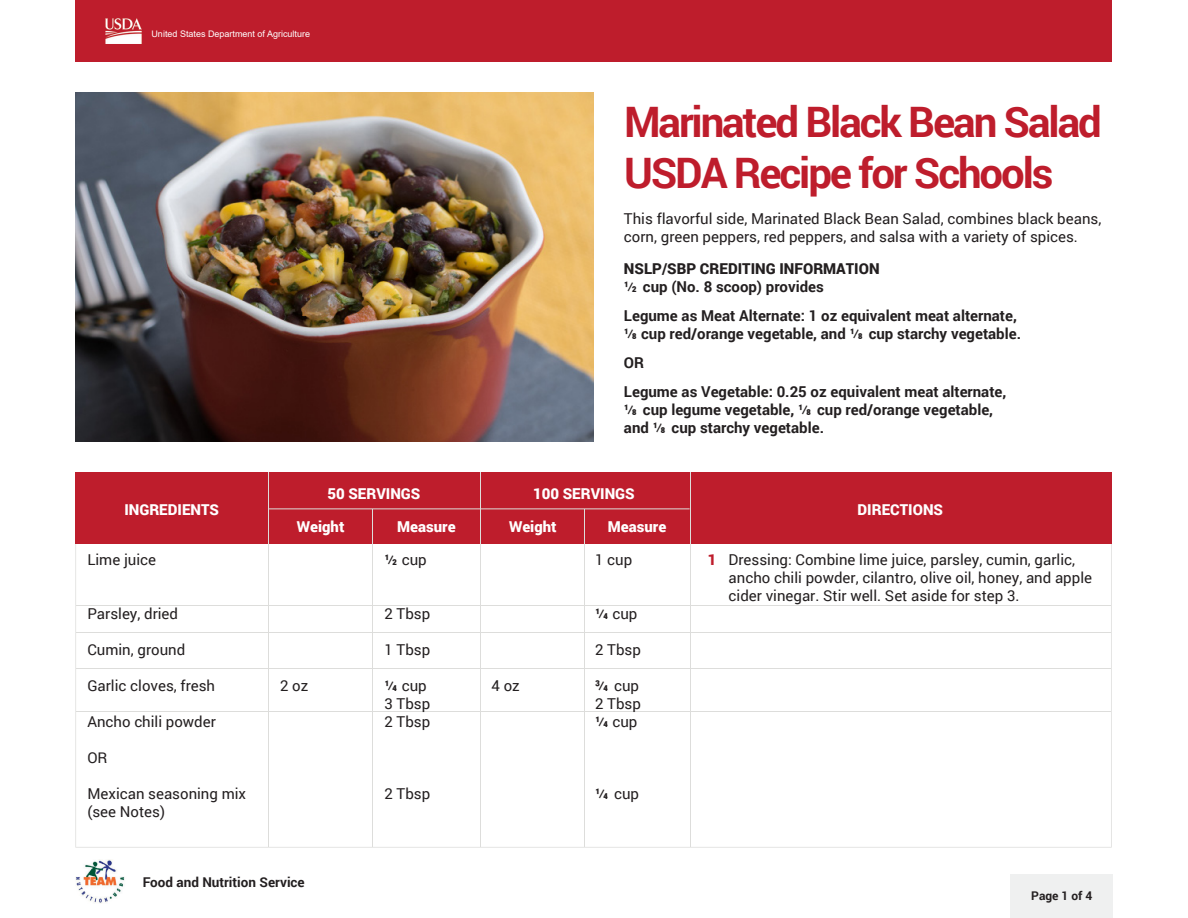
<style>
.page{position:relative;width:1188px;height:918px;background:#fff}
.page>*{position:absolute;margin:0;border:0;box-sizing:border-box;transform-origin:0 0}
.t1{font:700 42px/50.4px "Roboto";letter-spacing:-.05em;color:#be1d2c}
.t2{font:15px/18px "Roboto";color:#231f20}
.t3{font:700 15px/18px "Roboto";color:#231f20}
.t4{font:900 15px "Roboto";color:#fff}
.t5{font:900 15px "Roboto";color:#231f20}
.t6{font:700 15px "Roboto Condensed";color:#231f20}
.t7{font:700 13.5px "Roboto";color:#231f20}
.t8{font:700 12px "Roboto";color:#231f20}
.t9{font:9px "Arial";color:#fff}
.s1{font-family:"Roboto Condensed"}
.s2{font-family:"Roboto";font-weight:400}
.s3{font-family:"Roboto Condensed";font-weight:700}
.s4{font-weight:900;color:#be1d2c}
</style>
<div class="page">
<img style="left:75px;top:860px;width:50px;height:43px">
<div style="left:1011px;top:874px;width:102px;height:44px;background:#eff0f0"></div>
<div style="left:76px;top:0;width:1036px;height:61px;background:#be1d2c"></div>
<img style="left:106px;top:19px;width:35px;height:24px">
<img style="left:76px;top:92px;width:517px;height:350px">
<svg style="left:75px;top:544px;width:1037px;height:304px"></svg>
<div style="left:75px;top:472px;width:1037px;height:72px;background:#be1d2c"></div>
<hr style="left:268px;top:508px;width:422px;height:1px;background:#dddddb">
<hr style="left:690px;top:472px;width:1px;height:375px;background:#dddddb">
<hr style="left:480px;top:472px;width:1px;height:375px;background:#dddddb">
<hr style="left:584px;top:509px;width:1px;height:338px;background:#dddddb">
<hr style="left:268px;top:472px;width:1px;height:375px;background:#dddddb">
<hr style="left:372px;top:509px;width:1px;height:338px;background:#dddddb">
<p class="t9" style="left:152px;top:27px;width:160px">United States Department of Agriculture</p>
<h1 class="t1" style="left:624px;top:96px;width:479px">Marinated Black Bean Salad<br>USDA Recipe for Schools</h1>
<p class="t2" style="left:624px;top:209px;width:479px">This flavorful side, Marinated Black Bean Salad, combines black beans, corn, green peppers, red peppers, and salsa with a variety of spices.</p>
<h2 class="t5" style="left:624px;top:258px;width:257px">NSLP/SBP CREDITING INFORMATION</h2>
<p class="t3" style="left:624px;top:277px;width:201px"><span class="s1">1/2</span> cup (No. 8 scoop) provides</p>
<p class="t3" style="left:624px;top:306px;width:399px">Legume as Meat Alternate: 1 oz equivalent meat alternate,<br><span class="s1">1/8</span> cup red/orange vegetable, and <span class="s1">1/8</span> cup starchy vegetable.</p>
<p class="t3" style="left:624px;top:353px;width:22px">OR</p>
<p class="t3" style="left:624px;top:382px;width:384px">Legume as Vegetable: 0.25 oz equivalent meat alternate,<br><span class="s1">1/8</span> cup legume vegetable, <span class="s1">1/8</span> cup red/orange vegetable, and <span class="s1">1/8</span> cup starchy vegetable.</p>
<p class="t4" style="left:327px;top:483px;width:94px">50 SERVINGS</p>
<p class="t4" style="left:533px;top:483px;width:103px">100 SERVINGS</p>
<p class="t4" style="left:124px;top:499px;width:96px">INGREDIENTS</p>
<p class="t4" style="left:858px;top:499px;width:87px">DIRECTIONS</p>
<p class="t4" style="left:297px;top:516px;width:49px">Weight</p>
<p class="t4" style="left:397px;top:516px;width:60px">Measure</p>
<p class="t4" style="left:509px;top:516px;width:49px">Weight</p>
<p class="t4" style="left:608px;top:516px;width:60px">Measure</p>
<p class="t2" style="left:87px;top:550px;width:70px">Lime juice</p>
<p class="t2" style="left:87px;top:604px;width:92px">Parsley, dried</p>
<p class="t6" style="left:384px;top:549px;width:44px">1/2 <span class="s2">cup</span></p>
<p class="t2" style="left:384px;top:604px;width:47px">2 Tbsp</p>
<p class="t2" style="left:595px;top:550px;width:39px">1 cup</p>
<p class="t6" style="left:595px;top:603px;width:44px">1/4 <span class="s2">cup</span></p>
<p class="t2" style="left:87px;top:640px;width:99px">Cumin, ground</p>
<p class="t2" style="left:384px;top:640px;width:47px">1 Tbsp</p>
<p class="t2" style="left:595px;top:640px;width:47px">2 Tbsp</p>
<p class="t2" style="left:87px;top:676px;width:129px">Garlic cloves, fresh</p>
<p class="t2" style="left:87px;top:712px;width:130px">Ancho chili powder</p>
<p class="t2" style="left:280px;top:676px;width:30px">2 oz</p>
<p class="t2" style="left:384px;top:676px;width:47px"><span class="s3">1/4</span> cup<br>3 Tbsp</p>
<p class="t2" style="left:384px;top:712px;width:47px">2 Tbsp</p>
<p class="t2" style="left:492px;top:676px;width:30px">4 oz</p>
<p class="t2" style="left:595px;top:676px;width:47px"><span class="s3">3/4</span> cup<br>2 Tbsp</p>
<p class="t6" style="left:595px;top:711px;width:44px">1/4 <span class="s2">cup</span></p>
<p class="t2" style="left:87px;top:748px;width:22px">OR</p>
<p class="t2" style="left:87px;top:784px;width:160px">Mexican seasoning mix (see Notes)</p>
<p class="t2" style="left:384px;top:784px;width:47px">2 Tbsp</p>
<p class="t6" style="left:595px;top:783px;width:45px">1/4 <span class="s2">cup</span></p>
<p class="t7" style="left:143px;top:873px;width:163px">Food and Nutrition Service</p>
<p class="t2" style="left:729px;top:550px;width:365px;text-indent:-21px"><span class="s4">1</span> Dressing: Combine lime juice, parsley, cumin, garlic, ancho chili powder, cilantro, olive oil, honey, and apple cider vinegar. Stir well. Set aside for step 3.</p>
<p class="t8" style="left:1031px;top:887px;width:63px">Page 1 of 4</p>
</div>
